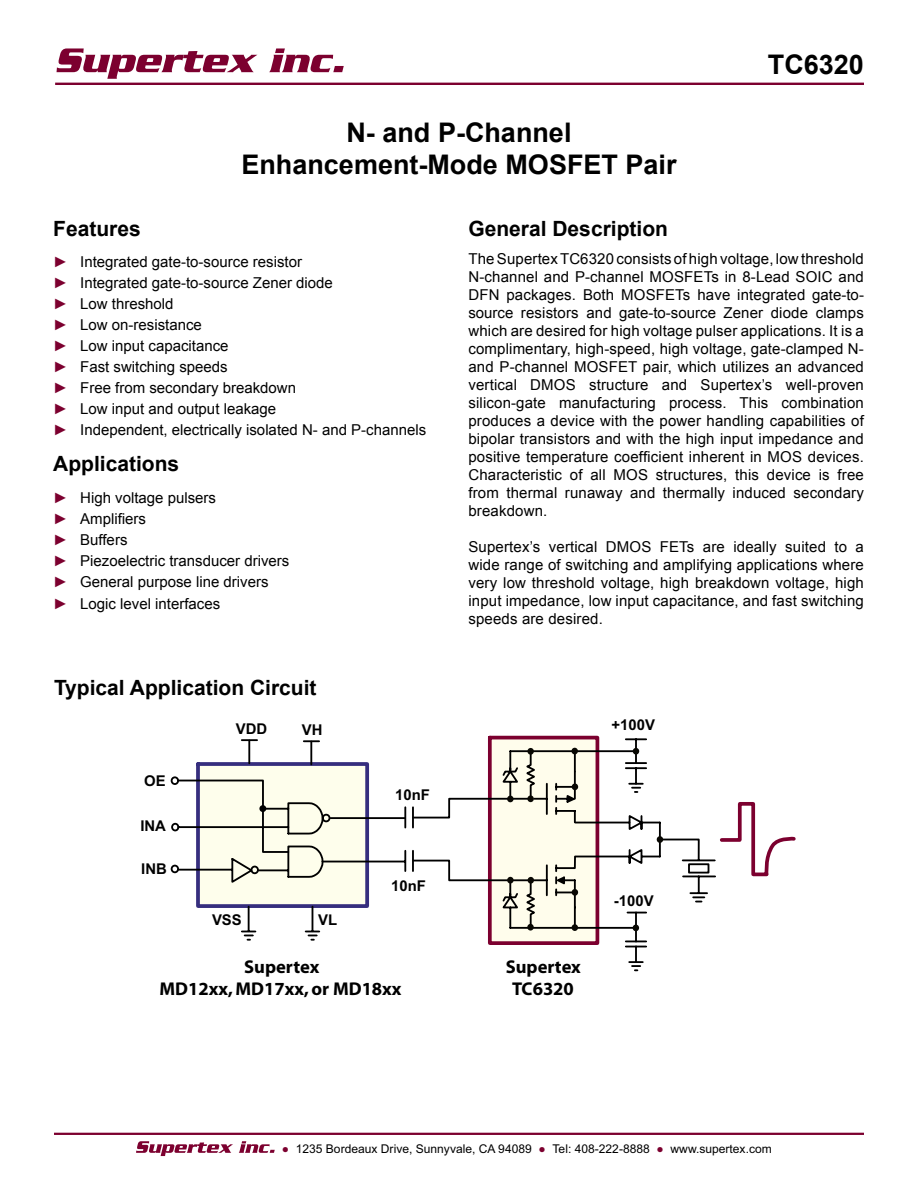
<style>
.page{position:relative;width:918px;height:1188px;background:#fff}
.page>*{position:absolute;margin:0;border:0;box-sizing:border-box;transform-origin:0 0}
.t1{font:700 27px/32.4px "Arial";color:#000;text-align:center}
.t2{font:700 21px "Arial";color:#000}
.t3{font:700 18.6px/22.4px "Myriad";color:#000;text-align:center}
.t4{font:15px/18px "Arial";color:#000}
.t5{font:15px/21px "Arial";color:#7c002f;text-align:justify}
.t6{font:700 14.85px "Arial";color:#000}
.t7{font:12px "Arial";color:#000}
.s1{color:#7c002f}
</style>
<div class="page">
<hr style="left:55px;top:83px;width:809px;height:2px;background:#7c002f">
<svg style="left:57px;top:48px;width:200px;height:31px"></svg>
<svg style="left:269px;top:48px;width:75px;height:24px"></svg>
<hr style="left:54px;top:1133px;width:810px;height:2px;background:#7c002f">
<svg style="left:136px;top:1141px;width:97px;height:15px"></svg>
<svg style="left:239px;top:1141px;width:36px;height:12px"></svg>
<div style="left:198px;top:764px;width:169px;height:142px;background:#fefeec"></div>
<div style="left:196px;top:762px;width:173px;height:146px;border:4px solid #362e7e"></div>
<div style="left:171px;top:776px;width:8px;height:9px;border:2px solid #000;border-radius:50%"></div>
<svg style="left:170px;top:779px;width:161px;height:106px"></svg>
<hr style="left:404px;top:807px;width:2px;height:21px;background:#000">
<hr style="left:404px;top:851px;width:2px;height:20px;background:#000">
<hr style="left:322px;top:861px;width:83px;height:1px;background:#000">
<svg style="left:662px;top:802px;width:134px;height:101px"></svg>
<hr style="left:330px;top:817px;width:75px;height:2px;background:#000">
<svg style="left:412px;top:737px;width:249px;height:235px"></svg>
<div style="left:507px;top:877px;width:7px;height:7px;background:#090803;border-radius:50%"></div>
<div style="left:528px;top:877px;width:6px;height:7px;background:#090803;border-radius:50%"></div>
<div style="left:572px;top:889px;width:6px;height:7px;background:#090803;border-radius:50%"></div>
<div style="left:572px;top:924px;width:6px;height:7px;background:#090803;border-radius:50%"></div>
<div style="left:527px;top:924px;width:7px;height:7px;background:#090803;border-radius:50%"></div>
<svg style="left:633px;top:925px;width:6px;height:6px"></svg>
<div style="left:572px;top:783px;width:6px;height:7px;background:#090803;border-radius:50%"></div>
<div style="left:527px;top:795px;width:7px;height:7px;background:#090803;border-radius:50%"></div>
<div style="left:507px;top:796px;width:7px;height:6px;background:#090803;border-radius:50%"></div>
<div style="left:527px;top:748px;width:7px;height:7px;background:#090803;border-radius:50%"></div>
<div style="left:571px;top:748px;width:7px;height:6px;background:#090803;border-radius:50%"></div>
<div style="left:633px;top:748px;width:6px;height:7px;background:#090803;border-radius:50%"></div>
<div style="left:657px;top:836px;width:6px;height:7px;background:#090803;border-radius:50%"></div>
<svg style="left:242px;top:739px;width:15px;height:2px"></svg>
<hr style="left:248px;top:740px;width:2px;height:23px;background:#000">
<svg style="left:304px;top:740px;width:15px;height:2px"></svg>
<hr style="left:310px;top:742px;width:2px;height:22px;background:#000">
<svg style="left:242px;top:931px;width:13px;height:10px"></svg>
<hr style="left:248px;top:907px;width:2px;height:24px;background:#000">
<svg style="left:306px;top:907px;width:13px;height:34px"></svg>
<h1 class="t1" style="left:241px;top:117px;width:437px">N- and P-Channel<br>Enhancement-Mode MOSFET Pair</h1>
<h1 class="t1" style="left:768px;top:50px;width:98px">TC6320</h1>
<h2 class="t2" style="left:53px;top:214px;width:89px">Features</h2>
<p class="t4" style="left:80px;top:252px;width:348px;line-height:21px">Integrated gate-to-source resistor<br>Integrated gate-to-source Zener diode<br>Low threshold<br>Low on-resistance<br>Low input capacitance<br>Fast switching speeds<br>Free from secondary breakdown<br>Low input and output leakage<br>Independent, electrically isolated N- and P-channels</p>
<h2 class="t2" style="left:53px;top:450px;width:128px">Applications</h2>
<p class="t4" style="left:80px;top:488px;width:211px;line-height:21.1px">High voltage pulsers<br>Amplifiers<br>Buffers<br>Piezoelectric transducer drivers<br>General purpose line drivers<br>Logic level interfaces</p>
<p class="t5" style="left:53px;top:252px;width:16px">► ► ► ► ► ► ► ► ►</p>
<p class="t5" style="left:53px;top:488px;width:16px">► ► ► ► ► ►</p>
<h2 class="t2" style="left:54px;top:673px;width:264px">Typical Application Circuit</h2>
<p class="t6" style="left:144px;top:771px;width:23px">OE</p>
<p class="t6" style="left:140px;top:816px;width:27px">INA</p>
<p class="t6" style="left:141px;top:859px;width:27px">INB</p>
<p class="t6" style="left:236px;top:719px;width:33px">VDD</p>
<p class="t6" style="left:302px;top:720px;width:22px">VH</p>
<p class="t6" style="left:395px;top:785px;width:36px">10nF</p>
<p class="t6" style="left:391px;top:876px;width:36px">10nF</p>
<p class="t6" style="left:212px;top:910px;width:31px">VSS</p>
<p class="t6" style="left:318px;top:910px;width:21px">VL</p>
<p class="t3" style="left:160px;top:956px;width:244px">Supertex<br>MD12xx, MD17xx, or MD18xx</p>
<h2 class="t2" style="left:468px;top:214px;width:201px">General Description</h2>
<p class="t4" style="left:468px;top:250px;width:397px;text-align:justify">The Supertex TC6320 consists of high voltage, low threshold N-channel and P-channel MOSFETs in 8-Lead SOIC and DFN packages. Both MOSFETs have integrated gate-to&shy;source resistors and gate-to-source Zener diode clamps which are desired for high voltage pulser applications. It is a complimentary, high-speed, high voltage, gate-clamped N&shy;and P-channel MOSFET pair, which utilizes an advanced vertical DMOS structure and Supertex’s well-proven silicon-gate manufacturing process. This combination produces a device with the power handling capabilities of bipolar transistors and with the high input impedance and positive temperature coefficient inherent in MOS devices.<br>Characteristic of all MOS structures, this device is free from thermal runaway and thermally induced secondary breakdown.</p>
<p class="t4" style="left:468px;top:538px;width:397px;text-align:justify">Supertex’s vertical DMOS FETs are ideally suited to a wide range of switching and amplifying applications where very low threshold voltage, high breakdown voltage, high input impedance, low input capacitance, and fast switching speeds are desired.</p>
<p class="t6" style="left:612px;top:715px;width:45px">+100V</p>
<p class="t3" style="left:506px;top:956px;width:77px">Supertex<br>TC6320</p>
<p class="t6" style="left:614px;top:891px;width:41px">-100V</p>
<p class="t7" style="left:282px;top:1141px;width:492px"><span class="s1">●</span> 1235 Bordeaux Drive, Sunnyvale, CA 94089 <span class="s1">●</span> Tel: 408-222-8888 <span class="s1">●</span> www.supertex.com</p>
</div>
